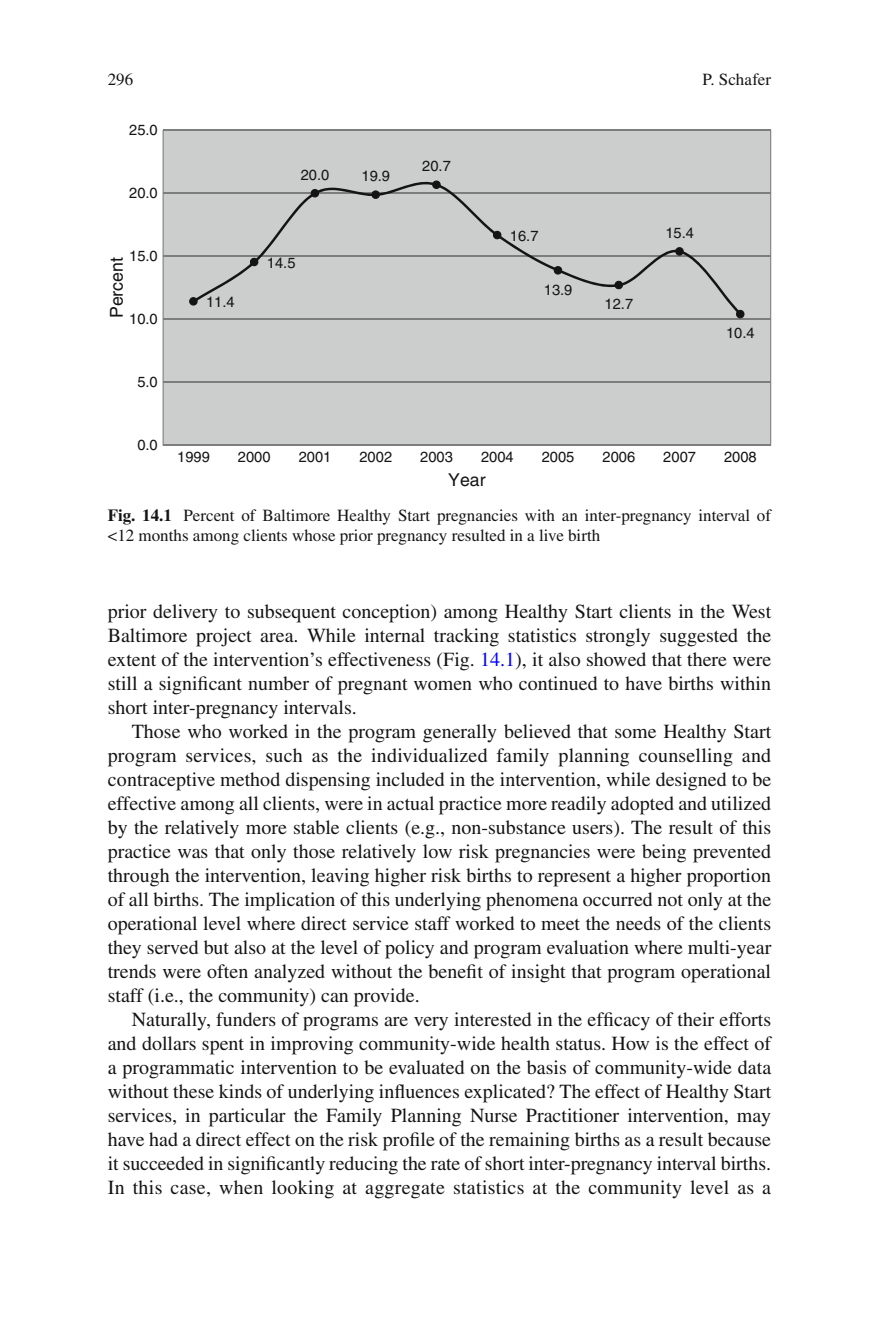
<style>
.page{position:relative;width:879px;height:1333px;background:#fff}
.page>*{position:absolute;margin:0;border:0;box-sizing:border-box;transform-origin:0 0}
.t1{font:20px/24px "Times";color:#131413;text-align:justify}
.t2{font:17.8px "Helvetica";color:#131413}
.t3{font:17px/20px "Times";color:#131413}
.t4{font:14.6px "Helvetica";color:#131413}
.s1{font-weight:700}
.s2{color:#00f}
</style>
<div class="page">
<div style="left:163px;top:130px;width:608px;height:316px;background:#cccdcd"></div>
<div style="left:192px;top:177px;width:550px;height:138px;background:#cccdcd"></div>
<svg style="left:189px;top:297px;width:9px;height:8px"></svg>
<svg style="left:250px;top:258px;width:8px;height:8px"></svg>
<svg style="left:311px;top:189px;width:8px;height:8px"></svg>
<svg style="left:371px;top:190px;width:9px;height:9px"></svg>
<svg style="left:432px;top:180px;width:9px;height:9px"></svg>
<svg style="left:493px;top:231px;width:8px;height:8px"></svg>
<svg style="left:554px;top:266px;width:8px;height:8px"></svg>
<svg style="left:614px;top:281px;width:9px;height:8px"></svg>
<svg style="left:675px;top:247px;width:9px;height:8px"></svg>
<svg style="left:736px;top:310px;width:8px;height:8px"></svg>
<p class="t3" style="left:108px;top:71px;width:27px">296</p>
<p class="t3" style="left:702px;top:71px;width:70px">P. Schafer</p>
<p class="t4" style="left:129px;top:124px;width:30px">25.0</p>
<p class="t4" style="left:129px;top:187px;width:30px">20.0</p>
<p class="t4" style="left:129px;top:250px;width:30px">15.0</p>
<p class="t2" style="left:110px;top:318px;width:63px;rotate:-90deg">Percent</p>
<p class="t4" style="left:129px;top:313px;width:30px">10.0</p>
<p class="t4" style="left:137px;top:376px;width:22px">5.0</p>
<p class="t4" style="left:137px;top:439px;width:22px">0.0</p>
<p class="t4" style="left:206px;top:296px;width:30px">11.4</p>
<p class="t4" style="left:301px;top:169px;width:30px">20.0</p>
<p class="t4" style="left:361px;top:171px;width:30px">19.9</p>
<p class="t4" style="left:267px;top:257px;width:30px">14.5</p>
<p class="t4" style="left:422px;top:161px;width:30px">20.7</p>
<p class="t4" style="left:510px;top:230px;width:30px">16.7</p>
<p class="t4" style="left:544px;top:284px;width:30px">13.9</p>
<p class="t4" style="left:604px;top:299px;width:30px">12.7</p>
<p class="t4" style="left:665px;top:227px;width:30px">15.4</p>
<p class="t4" style="left:726px;top:328px;width:30px">10.4</p>
<p class="t4" style="left:177px;top:451px;width:34px">1999</p>
<p class="t4" style="left:238px;top:451px;width:34px">2000</p>
<p class="t4" style="left:299px;top:451px;width:34px">2001</p>
<p class="t4" style="left:359px;top:451px;width:34px">2002</p>
<p class="t4" style="left:420px;top:451px;width:34px">2003</p>
<p class="t4" style="left:481px;top:451px;width:34px">2004</p>
<p class="t4" style="left:542px;top:451px;width:34px">2005</p>
<p class="t4" style="left:602px;top:451px;width:34px">2006</p>
<p class="t4" style="left:663px;top:451px;width:34px">2007</p>
<p class="t4" style="left:724px;top:451px;width:34px">2008</p>
<p class="t2" style="left:448px;top:473px;width:39px">Year</p>
<p class="t3" style="left:108px;top:507px;width:665px"><span class="s1">Fig. 14.1</span> Percent of Baltimore Healthy Start pregnancies with an inter-pregnancy interval of &lt;12 months among clients whose prior pregnancy resulted in a live birth</p>
<p class="t1" style="left:108px;top:601px;width:665px">prior delivery to subsequent conception) among Healthy Start clients in the West Baltimore project area. While internal tracking statistics strongly suggested the extent of the intervention’s effectiveness (Fig. <span class="s2">14.1</span>), it also showed that there were still a significant number of pregnant women who continued to have births within short inter-pregnancy intervals.</p>
<p class="t1" style="left:108px;top:721px;width:665px;text-indent:24px">Those who worked in the program generally believed that some Healthy Start program services, such as the individualized family planning counselling and contraceptive method dispensing included in the intervention, while designed to be effective among all clients, were in actual practice more readily adopted and utilized by the relatively more stable clients (e.g., non-substance users). The result of this practice was that only those relatively low risk pregnancies were being prevented through the intervention, leaving higher risk births to represent a higher proportion of all births. The implication of this underlying phenomena occurred not only at the operational level where direct service staff worked to meet the needs of the clients they served but also at the level of policy and program evaluation where multi-year trends were often analyzed without the benefit of insight that program operational staff (i.e., the community) can provide.</p>
<p class="t1" style="left:108px;top:1009px;width:665px;text-indent:24px">Naturally, funders of programs are very interested in the efficacy of their efforts and dollars spent in improving community-wide health status. How is the effect of a programmatic intervention to be evaluated on the basis of community-wide data without these kinds of underlying influences explicated? The effect of Healthy Start services, in particular the Family Planning Nurse Practitioner intervention, may have had a direct effect on the risk profile of the remaining births as a result because it succeeded in significantly reducing the rate of short inter-pregnancy interval births.<br>In this case, when looking at aggregate statistics at the community level as a</p>
</div>
